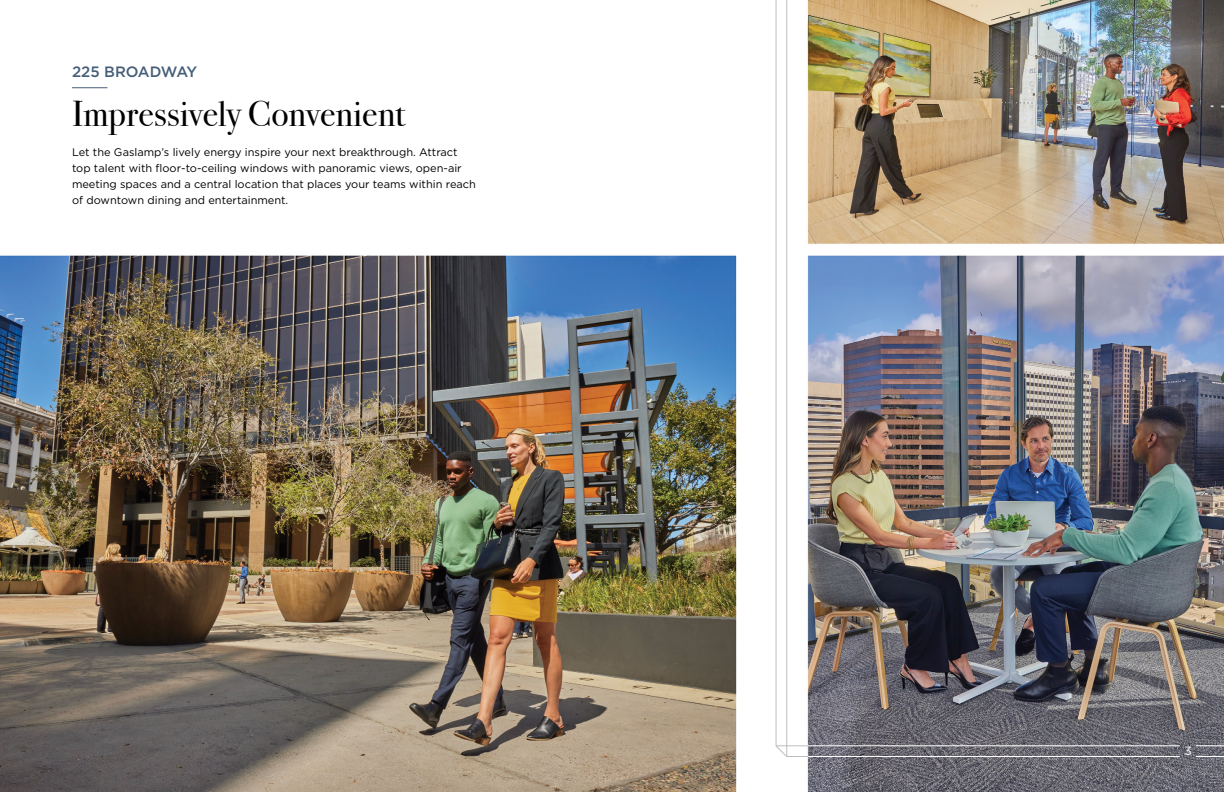
<style>
.page{position:relative;width:1224px;height:792px;background:#fff}
.page>*{position:absolute;margin:0;border:0;box-sizing:border-box;transform-origin:0 0}
.t1{font:36px "Bodoni Svty Two ITCTT";color:#000}
.t2{font:500 15px "Gotham";color:#465e78}
.t3{font:12px "Gotham";color:#fff}
.t4{font:11px/16px "Gotham";color:#000}
</style>
<div class="page">
<img style="left:0;top:0;width:1224px;height:792px">
<hr style="left:72px;top:88px;width:35px;height:1px;background:#465e78">
<hr style="left:808px;top:756px;width:372px;height:1px;background:#fff">
<hr style="left:808px;top:746px;width:372px;height:1px;background:#fff">
<svg style="left:775px;top:745px;width:33px;height:12px"></svg>
<hr style="left:787px;top:0;width:1px;height:757px;background:#bcbec0">
<hr style="left:776px;top:0;width:1px;height:746px;background:#bcbec0">
<svg style="left:1196px;top:746px;width:28px;height:1px"></svg>
<svg style="left:1196px;top:756px;width:28px;height:1px"></svg>
<h2 class="t2" style="left:72px;top:62px;width:127px">225 BROADWAY</h2>
<h1 class="t1" style="left:72px;top:85px;width:335px">Impressively Convenient</h1>
<p class="t4" style="left:72px;top:144px;width:405px">Let the Gaslamp’s lively energy inspire your next breakthrough. Attract top talent with floor-to-ceiling windows with panoramic views, open-air meeting spaces and a central location that places your teams within reach of downtown dining and entertainment.</p>
<p class="t3" style="left:1184px;top:743px;width:9px">3</p>
</div>
